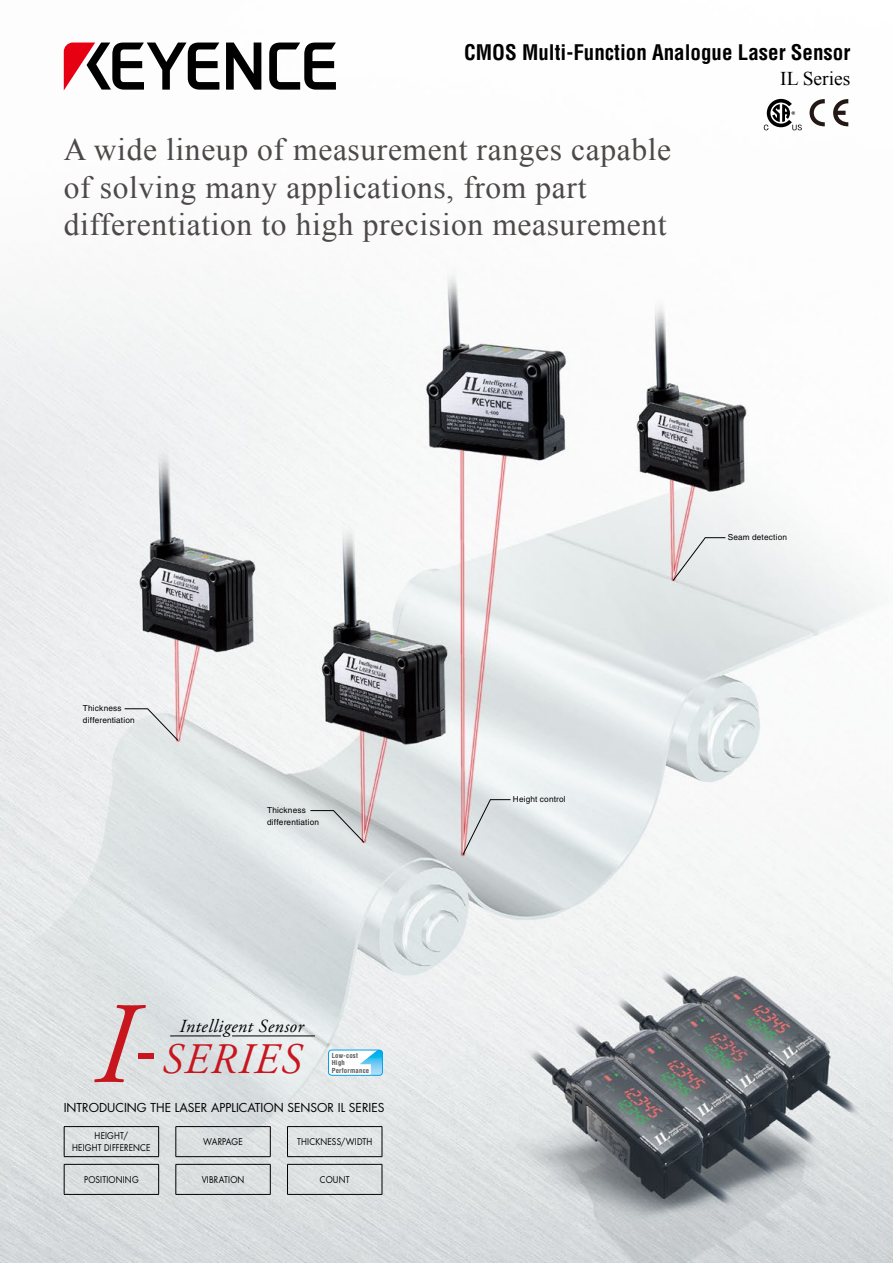
<style>
.page{position:relative;width:893px;height:1263px;background:#fff}
.page>*{position:absolute;margin:0;border:0;box-sizing:border-box;transform-origin:0 0}
.t1{font:italic 43.5px "Adobe Garamond Pro";letter-spacing:.04em;color:#c8161e}
.t2{font:31.5px/37.5px "Times New Roman";letter-spacing:.02em;color:#4c4948}
.t3{font:700 condensed 21px "Helvetica LT Std";color:#000}
.t4{font:19.5px "Times New Roman";color:#000}
.t5{font:italic 18.45px "Adobe Garamond Pro";letter-spacing:.025em;color:#000}
.t6{font:12px "Futura Std";color:#000}
.t7{font:9.15px/12.1px "Futura Std";letter-spacing:.02em;color:#000;text-align:center;scale:.9 1}
.t8{font:8.25px/12px "Helvetica LT Std";letter-spacing:.025em;color:#000}
.t9{font:700 condensed 6.75px/7.5px "Helvetica LT Std";letter-spacing:.03em;color:#595757}
.s1{font-size:115.95px}
.s2{font-family:"Helvetica LT Std";font-style:normal;font-size:64.65px}
</style>
<div class="page">
<img style="left:0;top:42px;width:893px;height:1221px">
<svg style="left:226px;top:43px;width:35px;height:47px"></svg>
<svg style="left:64px;top:43px;width:155px;height:47px"></svg>
<svg style="left:269px;top:43px;width:67px;height:47px"></svg>
<svg style="left:809px;top:99px;width:16px;height:27px"></svg>
<svg style="left:833px;top:99px;width:15px;height:27px"></svg>
<hr style="left:64px;top:1156px;width:95px;height:1px;background:#000">
<hr style="left:64px;top:1126px;width:95px;height:1px;background:#000">
<svg style="left:64px;top:1127px;width:1px;height:29px"></svg>
<svg style="left:158px;top:1127px;width:1px;height:29px"></svg>
<hr style="left:64px;top:1194px;width:95px;height:1px;background:#000">
<hr style="left:64px;top:1164px;width:95px;height:1px;background:#000">
<hr style="left:64px;top:1164px;width:1px;height:30px;background:#000">
<hr style="left:158px;top:1164px;width:1px;height:30px;background:#000">
<hr style="left:176px;top:1156px;width:95px;height:1px;background:#000">
<hr style="left:176px;top:1126px;width:95px;height:1px;background:#000">
<svg style="left:176px;top:1127px;width:1px;height:29px"></svg>
<svg style="left:270px;top:1127px;width:1px;height:29px"></svg>
<hr style="left:176px;top:1194px;width:95px;height:1px;background:#000">
<hr style="left:176px;top:1164px;width:95px;height:1px;background:#000">
<hr style="left:176px;top:1164px;width:1px;height:30px;background:#000">
<hr style="left:270px;top:1164px;width:1px;height:30px;background:#000">
<hr style="left:287px;top:1156px;width:95px;height:1px;background:#000">
<hr style="left:287px;top:1126px;width:95px;height:1px;background:#000">
<svg style="left:287px;top:1127px;width:1px;height:29px"></svg>
<svg style="left:382px;top:1127px;width:1px;height:29px"></svg>
<hr style="left:287px;top:1194px;width:95px;height:1px;background:#000">
<hr style="left:287px;top:1164px;width:95px;height:1px;background:#000">
<hr style="left:287px;top:1164px;width:1px;height:30px;background:#000">
<hr style="left:382px;top:1164px;width:1px;height:30px;background:#000">
<svg style="left:124px;top:708px;width:55px;height:33px;background:#dddcdd"></svg>
<svg style="left:310px;top:810px;width:54px;height:33px;background:#cfd1d2"></svg>
<svg style="left:672px;top:537px;width:54px;height:44px;background:#dfdadc"></svg>
<svg style="left:462px;top:799px;width:49px;height:56px;background:#d5d1d4"></svg>
<hr style="left:232px;top:1035px;width:83px;height:1px;background:#000">
<hr style="left:170px;top:1035px;width:51px;height:1px;background:#000">
<div style="left:328px;top:1050px;width:55px;height:25px;background:#fff;border-radius:3px"></div>
<svg style="left:360px;top:1050px;width:23px;height:25px"></svg>
<div style="left:328px;top:1050px;width:55px;height:25px;border:1px solid #00a0e9;border-radius:3px"></div>
<svg style="left:764px;top:99px;width:38px;height:31px"></svg>
<p class="t3" style="left:464px;top:39px;width:388px">CMOS Multi-Function Analogue Laser Sensor</p>
<p class="t4" style="left:780px;top:66px;width:72px">IL Series</p>
<p class="t2" style="left:64px;top:131px;width:609px">A wide lineup of measurement ranges capable of solving many applications, from part differentiation to high precision measurement</p>
<p class="t8" style="left:83px;top:702px;width:53px">Thickness differentiation</p>
<p class="t8" style="left:267px;top:804px;width:53px">Thickness differentiation</p>
<h1 class="t1" style="left:94px;top:1033px;width:209px"><span class="s1">I</span><span class="s2">-</span>SERIES</h1>
<p class="t5" style="left:179px;top:1015px;width:126px">Intelligent Sensor</p>
<p class="t9" style="left:332px;top:1051px;width:39px">Low-cost<br>High<br>Performance</p>
<p class="t6" style="left:64px;top:1099px;width:322px">INTRODUCING THE LASER APPLICATION SENSOR IL SERIES</p>
<p class="t7" style="left:72px;top:1130px;width:89px">HEIGHT/<br>HEIGHT DIFFERENCE</p>
<p class="t7" style="left:84px;top:1174px;width:62px">POSITIONING</p>
<p class="t7" style="left:297px;top:1136px;width:85px">THICKNESS/WIDTH</p>
<p class="t7" style="left:320px;top:1174px;width:35px">COUNT</p>
<p class="t7" style="left:203px;top:1136px;width:46px">WARPAGE</p>
<p class="t7" style="left:202px;top:1174px;width:49px">VIBRATION</p>
<p class="t8" style="left:513px;top:793px;width:54px">Height control</p>
<p class="t8" style="left:728px;top:531px;width:61px">Seam detection</p>
</div>
